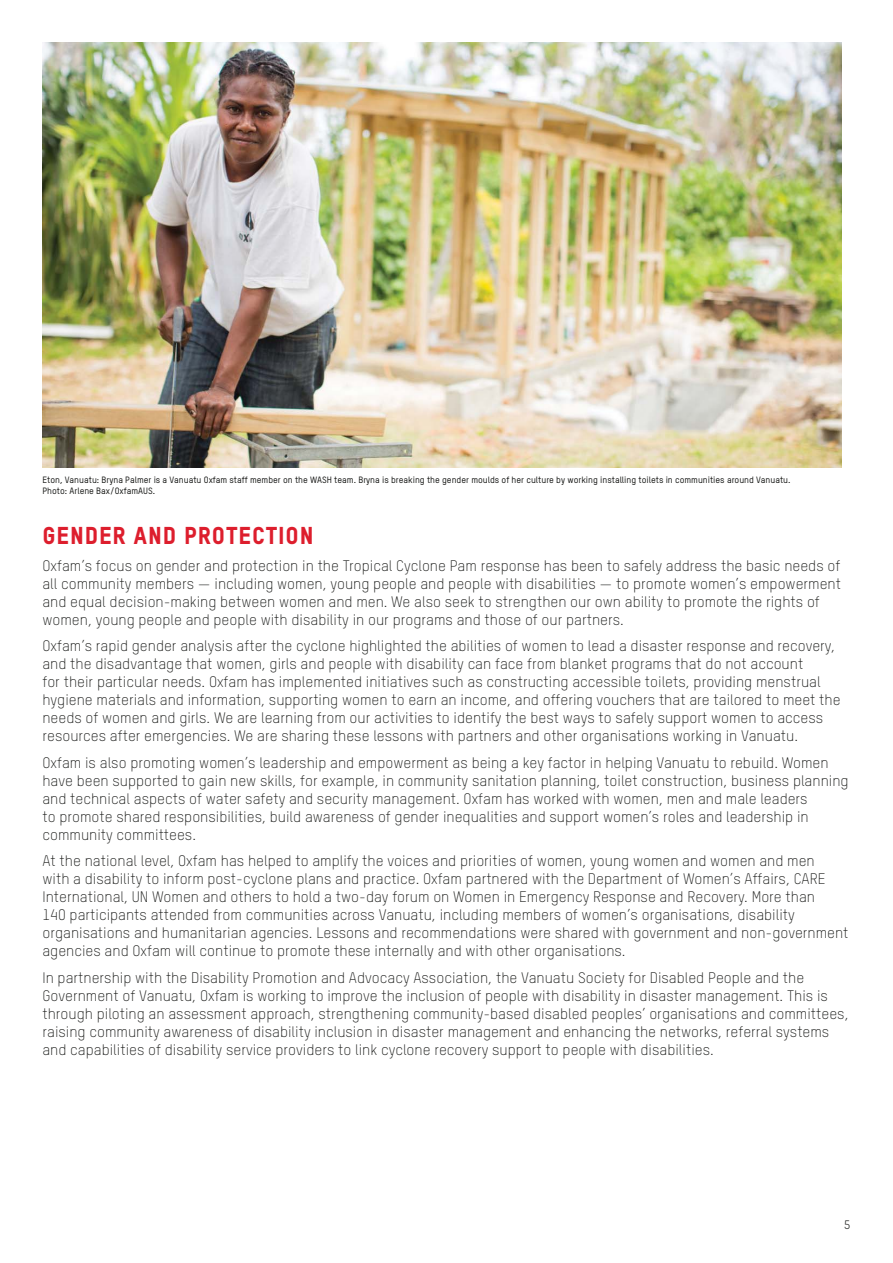
<style>
.page{position:relative;width:893px;height:1263px;background:#fff}
.page>*{position:absolute;margin:0;border:0;box-sizing:border-box;transform-origin:0 0}
.t1{font:24px "Oxfam TSTARPRO Headline";letter-spacing:.035em;color:#dd1e2d}
.t2{font:300 15px/18px "Oxfam TSTARPRO";color:#181917}
.t3{font:12px "Oxfam TSTARPRO";color:#181917}
.t4{font:500 9px/10.8px "Oxfam TSTARPRO";color:#181917}
</style>
<div class="page">
<img style="left:42px;top:43px;width:800px;height:425px">
<p class="t4" style="left:42px;top:476px;width:749px">Eton, Vanuatu: Bryna Palmer is a Vanuatu Oxfam staff member on the WASH team. Bryna is breaking the gender moulds of her culture by working installing toilets in communities around Vanuatu.<br>Photo: Arlene Bax/OxfamAUS.</p>
<h1 class="t1" style="left:42px;top:522px;width:272px">GENDER AND PROTECTION</h1>
<p class="t2" style="left:42px;top:558px;width:800px">Oxfam’s focus on gender and protection in the Tropical Cyclone Pam response has been to safely address the basic needs of all community members — including women, young people and people with disabilities — to promote women’s empowerment and equal decision-making between women and men. We also seek to strengthen our own ability to promote the rights of women, young people and people with disability in our programs and those of our partners.</p>
<p class="t2" style="left:42px;top:639px;width:800px">Oxfam’s rapid gender analysis after the cyclone highlighted the abilities of women to lead a disaster response and recovery, and the disadvantage that women, girls and people with disability can face from blanket programs that do not account<br>for their particular needs. Oxfam has implemented initiatives such as constructing accessible toilets, providing menstrual hygiene materials and information, supporting women to earn an income, and offering vouchers that are tailored to meet the needs of women and girls. We are learning from our activities to identify the best ways to safely support women to access resources after emergencies. We are sharing these lessons with partners and other organisations working in Vanuatu.</p>
<p class="t2" style="left:42px;top:755px;width:808px">Oxfam is also promoting women’s leadership and empowerment as being a key factor in helping Vanuatu to rebuild. Women have been supported to gain new skills, for example, in community sanitation planning, toilet construction, business planning and technical aspects of water safety and security management. Oxfam has worked with women, men and male leaders<br>to promote shared responsibilities, build awareness of gender inequalities and support women’s roles and leadership in community committees.</p>
<p class="t2" style="left:42px;top:854px;width:807px">At the national level, Oxfam has helped to amplify the voices and priorities of women, young women and women and men<br>with a disability to inform post-cyclone plans and practice. Oxfam partnered with the Department of Women’s Affairs, CARE International, UN Women and others to hold a two-day forum on Women in Emergency Response and Recovery. More than<br>140 participants attended from communities across Vanuatu, including members of women’s organisations, disability organisations and humanitarian agencies. Lessons and recommendations were shared with government and non-government agencies and Oxfam will continue to promote these internally and with other organisations.</p>
<p class="t2" style="left:42px;top:970px;width:808px">In partnership with the Disability Promotion and Advocacy Association, the Vanuatu Society for Disabled People and the Government of Vanuatu, Oxfam is working to improve the inclusion of people with disability in disaster management. This is through piloting an assessment approach, strengthening community-based disabled peoples’ organisations and committees, raising community awareness of disability inclusion in disaster management and enhancing the networks, referral systems and capabilities of disability service providers to link cyclone recovery support to people with disabilities.</p>
<p class="t3" style="left:844px;top:1221px;width:8px">5</p>
</div>
